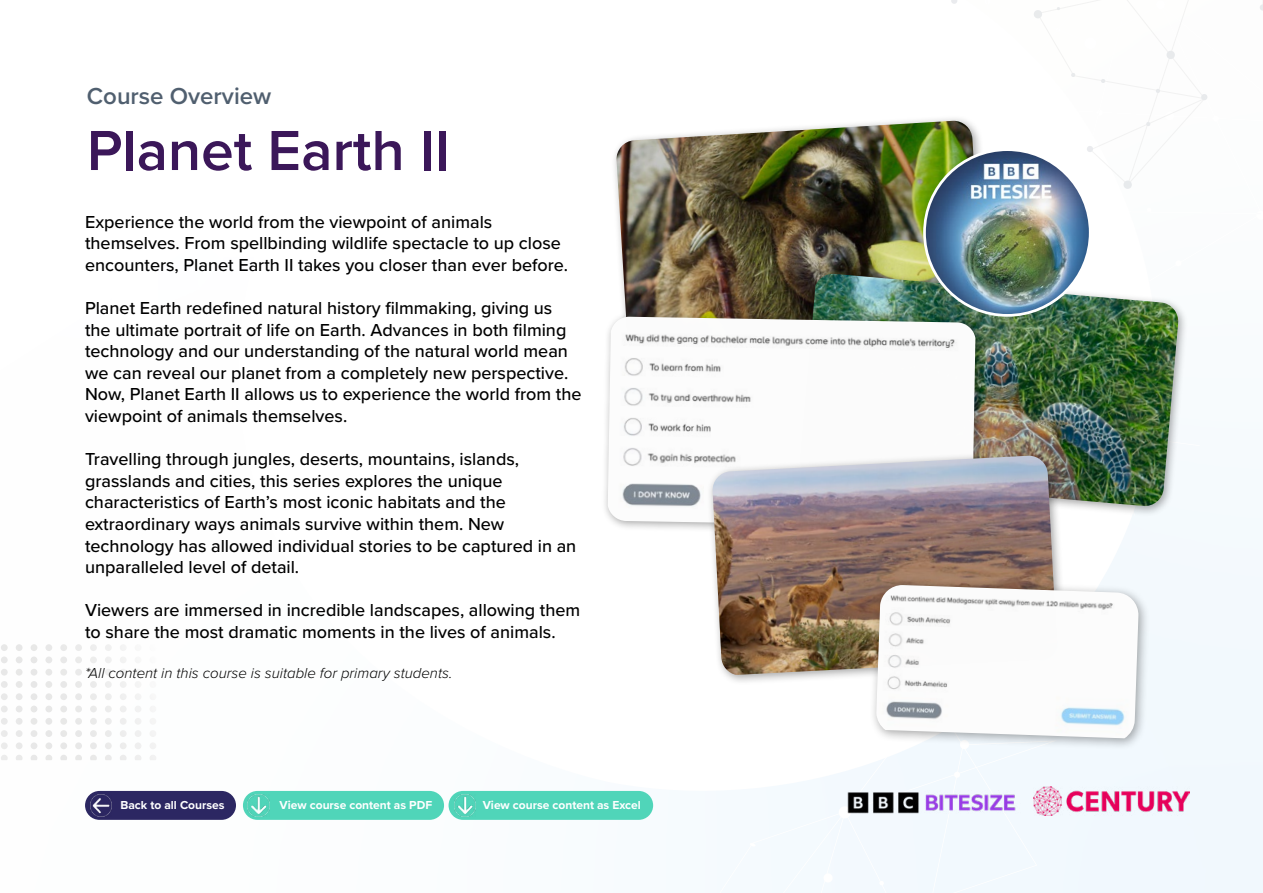
<style>
.page{position:relative;width:1263px;height:893px;background:#fff}
.page>*{position:absolute;margin:0;border:0;box-sizing:border-box;transform-origin:0 0}
.t1{font:600 58.5px "Proxima Nova";color:#3b1759}
.t2{font:600 24px "Proxima Nova";color:#505f6f}
.t3{font:500 18px/21.6px "Proxima Nova";color:#000}
.t4{font:italic 300 15px "Proxima Nova";color:#000}
.t5{font:700 12px "Proxima Nova";color:#fff}
</style>
<div class="page">
<img style="left:1px;top:510px;width:1262px;height:383px">
<img style="left:1035px;top:787px;width:154px;height:29px">
<svg style="left:1101px;top:79px;width:4px;height:4px"></svg>
<svg style="left:1071px;top:73px;width:4px;height:4px"></svg>
<svg style="left:1156px;top:89px;width:4px;height:4px"></svg>
<svg style="left:1146px;top:122px;width:4px;height:4px"></svg>
<svg style="left:1034px;top:10px;width:9px;height:9px"></svg>
<svg style="left:1166px;top:50px;width:9px;height:10px"></svg>
<svg style="left:1123px;top:180px;width:9px;height:9px"></svg>
<svg style="left:951px;top:0;width:6px;height:4px"></svg>
<svg style="left:1087px;top:146px;width:6px;height:6px"></svg>
<svg style="left:1260px;top:4px;width:3px;height:7px"></svg>
<svg style="left:1201px;top:94px;width:6px;height:7px"></svg>
<img style="left:828px;top:772px;width:207px;height:60px">
<img style="left:1px;top:644px;width:155px;height:32px">
<img style="left:616px;top:121px;width:365px;height:190px">
<div style="left:794px;top:268px;width:394px;height:249px;background:#000;opacity:.35"></div>
<img style="left:800px;top:274px;width:379px;height:233px">
<div style="left:602px;top:311px;width:384px;height:226px;background:#000;opacity:.35"></div>
<img style="left:608px;top:317px;width:367px;height:210px">
<div style="left:706px;top:449px;width:361px;height:237px;background:#000;opacity:.35"></div>
<img style="left:712px;top:456px;width:345px;height:219px">
<div style="left:869px;top:578px;width:282px;height:173px;background:#000;opacity:.35"></div>
<img style="left:876px;top:585px;width:263px;height:153px">
<img style="left:924px;top:150px;width:165px;height:165px">
<div style="left:85px;top:791px;width:151px;height:29px;background:#2c2762;border-radius:14px"></div>
<div style="left:243px;top:791px;width:201px;height:29px;background:#50d5b9;border-radius:14px"></div>
<img style="left:248px;top:795px;width:21px;height:21px">
<div style="left:448px;top:791px;width:205px;height:29px;background:#50d5b9;border-radius:14px"></div>
<img style="left:454px;top:795px;width:21px;height:21px">
<h2 class="t2" style="left:87px;top:78px;width:186px">Course Overview</h2>
<h1 class="t1" style="left:87px;top:107px;width:365px">Planet Earth II</h1>
<p class="t3" style="left:85px;top:210px;width:485px">Experience the world from the viewpoint of animals themselves. From spellbinding wildlife spectacle to up close encounters, Planet Earth II takes you closer than ever before.</p>
<p class="t3" style="left:85px;top:296px;width:498px">Planet Earth redefined natural history filmmaking, giving us the ultimate portrait of life on Earth. Advances in both filming technology and our understanding of the natural world mean we can reveal our planet from a completely new perspective.<br>Now, Planet Earth II allows us to experience the world from the viewpoint of animals themselves.</p>
<p class="t3" style="left:85px;top:448px;width:493px">Travelling through jungles, deserts, mountains, islands, grasslands and cities, this series explores the unique characteristics of Earth’s most iconic habitats and the extraordinary ways animals survive within them. New technology has allowed individual stories to be captured in an unparalleled level of detail.</p>
<p class="t3" style="left:85px;top:599px;width:497px">Viewers are immersed in incredible landscapes, allowing them to share the most dramatic moments in the lives of animals.</p>
<p class="t4" style="left:85px;top:661px;width:369px">*All content in this course is suitable for primary students.</p>
<p class="t5" style="left:120px;top:796px;width:106px">Back to all Courses</p>
<p class="t5" style="left:280px;top:796px;width:154px">View course content as PDF</p>
<p class="t5" style="left:483px;top:796px;width:160px">View course content as Excel</p>
</div>
